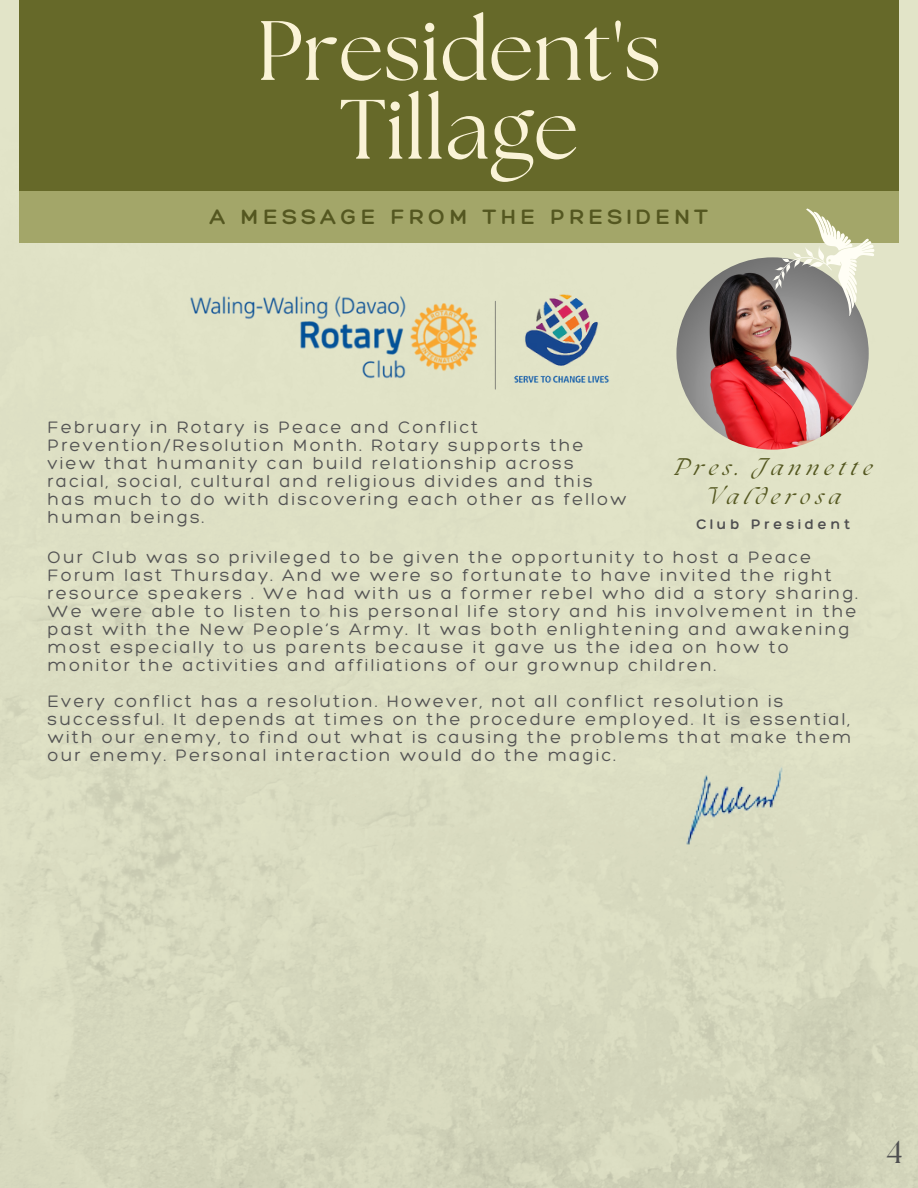
<style>
.page{position:relative;width:918px;height:1188px;background:#fff}
.page>*{position:absolute;margin:0;border:0;box-sizing:border-box;transform-origin:0 0}
.t1{font:84px/78.8px "The Seasons";color:#faf3d7;text-align:center}
.t2{font:31.5px "The Seasons";color:#4e4e50}
.t3{font:300 22.5px "Hero";letter-spacing:.2em;color:#545720}
.t4{font:italic 21px/29.2px "The Seasons";letter-spacing:.25em;color:#545720;text-align:center}
.t5{font:300 18px/18px "Hero";letter-spacing:.12em;color:#545454}
.t6{font:300 15px "Hero";letter-spacing:.25em;color:#4e4e50}
</style>
<div class="page">
<img style="left:0;top:0;width:918px;height:1188px">
<div style="left:19px;top:0;width:880px;height:191px;background:#666929"></div>
<div style="left:19px;top:191px;width:880px;height:51px;background:#a3a669"></div>
<img style="left:676px;top:257px;width:193px;height:193px;border-radius:50%">
<svg style="left:762px;top:208px;width:137px;height:108px"></svg>
<img style="left:188px;top:294px;width:289px;height:88px">
<img style="left:502px;top:294px;width:118px;height:88px">
<hr style="left:495px;top:301px;width:1px;height:88px;background:#4e4e50">
<img style="left:662px;top:746px;width:173px;height:123px">
<p class="t1" style="left:257px;top:17px;width:406px">President's<br>Tillage</p>
<p class="t3" style="left:210px;top:203px;width:500px">A MESSAGE FROM THE PRESIDENT</p>
<p class="t5" style="left:48px;top:417px;width:580px">February in Rotary is Peace and Conflict Prevention/Resolution Month. Rotary supports the view that humanity can build relationship across racial, social, cultural and religious divides and this has much to do with discovering each other as fellow human beings.</p>
<p class="t4" style="left:673px;top:454px;width:201px">Pres. Jannette<br>Valderosa</p>
<p class="t6" style="left:696px;top:514px;width:155px">Club President</p>
<p class="t5" style="left:48px;top:548px;width:812px">Our Club was so privileged to be given the opportunity to host a Peace Forum last Thursday. And we were so fortunate to have invited the right resource speakers . We had with us a former rebel who did a story sharing.<br>We were able to listen to his personal life story and his involvement in the past with the New People’s Army. It was both enlightening and awakening most especially to us parents because it gave us the idea on how to monitor the activities and affiliations of our grownup children.</p>
<p class="t5" style="left:48px;top:692px;width:805px">Every conflict has a resolution. However, not all conflict resolution is successful. It depends at times on the procedure employed. It is essential, with our enemy, to find out what is causing the problems that make them our enemy. Personal interaction would do the magic.</p>
<p class="t2" style="left:886px;top:1138px;width:18px">4</p>
</div>
